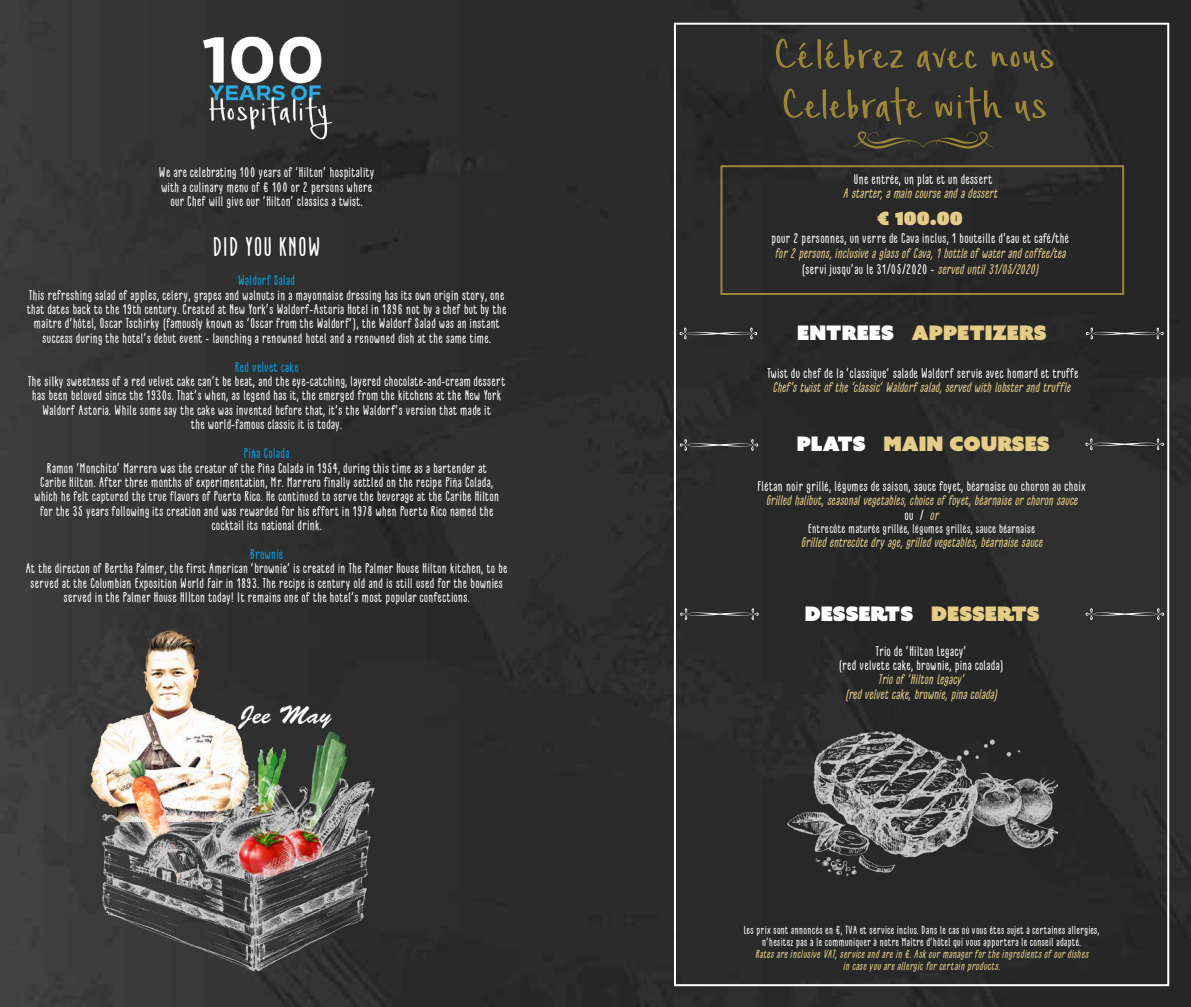
<style>
.page{position:relative;width:1191px;height:1007px;background:#fff}
.page>*{position:absolute;margin:0;border:0;box-sizing:border-box;transform-origin:0 0}
.t1{font:60px/50px "Simple Joys";color:#9c8635}
.t2{font:25px "Brush Script Std";color:#fff}
.t3{font:23px "GLARESOME";color:#fff}
.t4{font:20px "Azo Sans Uber";color:#e5cd87}
.t5{font:20px "Azo Sans Uber";color:#fff}
.t6{font:18.2px "Azo Sans Uber";color:#e5cd87}
.t7{font:12px/14.4px "GLARESOME";color:#fff;text-align:center}
.t8{font:italic 12px/14.4px "GLARESOME";letter-spacing:-.015em;color:#e5cd87;text-align:center}
.t9{font:12px "GLARESOME";color:#009fe3}
.t10{font:12px "GLARESOME";color:#00a4df}
.t11{font:11px "GLARESOME";color:#fff}
.t12{font:10px/12px "GLARESOME";color:#fff;text-align:center}
.t13{font:italic 10px/12px "GLARESOME";color:#e5cd87;text-align:center}
.s1{font-style:normal;color:#fff}
.s2{color:#fff}
.s3{color:#e5cd87}
</style>
<div class="page">
<img style="left:0;top:0;width:1191px;height:1006px">
<img style="left:787px;top:731px;width:270px;height:144px">
<svg style="left:679px;top:327px;width:78px;height:12px"></svg>
<svg style="left:680px;top:439px;width:78px;height:12px"></svg>
<svg style="left:1085px;top:438px;width:78px;height:12px"></svg>
<svg style="left:680px;top:608px;width:78px;height:12px"></svg>
<svg style="left:1085px;top:608px;width:79px;height:12px"></svg>
<svg style="left:1086px;top:327px;width:77px;height:12px"></svg>
<div style="left:720px;top:165px;width:404px;height:130px;border:2px solid #9c8635"></div>
<img style="left:194px;top:20px;width:146px;height:129px">
<img style="left:39px;top:589px;width:249px;height:232px">
<img style="left:99px;top:727px;width:324px;height:260px">
<svg style="left:852px;top:132px;width:141px;height:17px;background:#413d2e"></svg>
<p class="t7" style="left:159px;top:165px;width:217px">We are celebrating 100 years of ‘Hilton’ hospitality with a culinary menu of € 100 or 2 persons where our Chef will give our ‘Hilton’ classics a twist.</p>
<h3 class="t3" style="left:212px;top:233px;width:110px">DID YOU KNOW</h3>
<p class="t10" style="left:238px;top:273px;width:59px">Waldorf Salad</p>
<p class="t7" style="left:27px;top:288px;width:481px">This refreshing salad of apples, celery, grapes and walnuts in a mayonnaise dressing has its own origin story, one that dates back to the 19th century. Created at New York’s Waldorf-Astoria Hotel in 1896 not by a chef but by the maître d’hôtel, Oscar Tschirky (famously known as ‘Oscar from the Waldorf’), the Waldorf Salad was an instant success during the hotel’s debut event - launching a renowned hotel and a renowned dish at the same time.</p>
<p class="t9" style="left:234px;top:359px;width:66px">Red velvet cake</p>
<p class="t7" style="left:28px;top:374px;width:479px">The silky sweetness of a red velvet cake can’t be beat, and the eye-catching, layered chocolate-and-cream dessert has been beloved since the 1930s. That’s when, as legend has it, the emerged from the kitchens at the New York Waldorf Astoria. While some say the cake was invented before that, it’s the Waldorf’s version that made it<br>the world-famous classic it is today.</p>
<p class="t9" style="left:244px;top:446px;width:47px">Piña Colada</p>
<p class="t7" style="left:34px;top:460px;width:466px">Ramon ‘Monchito’ Marrero was the creator of the Piña Colada in 1954, during this time as a bartender at Caribe Hilton. After three months of experimentation, Mr. Marrero finally settled on the recipe Piña Colada, which he felt captured the true flavors of Puerto Rico. He continued to serve the beverage at the Caribe Hilton for the 35 years following its creation and was rewarded for his effort in 1978 when Puerto Rico named the cocktail its national drink.</p>
<p class="t9" style="left:250px;top:547px;width:35px">Brownie</p>
<p class="t7" style="left:25px;top:561px;width:483px">At the directon of Bertha Palmer, the first American ‘brownie’ is created in The Palmer House Hilton kitchen, to be served at the Columbian Exposition World Fair in 1893. The recipe is century old and is still used for the bownies served in the Palmer House HIlton today! It remains one of the hotel’s most popular confections.</p>
<h2 class="t2" style="left:239px;top:700px;width:93px">Jee May</h2>
<h1 class="t1" style="left:774px;top:36px;width:283px">Célébrez avec nous<br>Celebrate with us</h1>
<p class="t7" style="left:853px;top:172px;width:140px">Une entrée, un plat et un dessert</p>
<p class="t8" style="left:842px;top:186px;width:156px">A starter, a main course and a dessert</p>
<h3 class="t6" style="left:877px;top:206px;width:87px">€ 100.00</h3>
<p class="t7" style="left:771px;top:231px;width:299px">pour 2 personnes, un verre de Cava inclus, 1 bouteille d’eau et café/thé</p>
<p class="t8" style="left:774px;top:245px;width:292px;line-height:16.4px">for 2 persons, inclusive a glass of Cava, 1 bottle of water and coffee/tea <span class="s1">(servi jusqu’au le 31/05/2020 -</span> served until 31/05/2020)</p>
<h3 class="t4" style="left:797px;top:319px;width:251px"><span class="s2">ENTREES</span> APPETIZERS</h3>
<p class="t7" style="left:767px;top:366px;width:313px">Twist du chef de la ‘classique’ salade Waldorf servie avec homard et truffe</p>
<p class="t8" style="left:772px;top:380px;width:300px">Chef’s twist of the ‘classic‘ Waldorf salad, served with lobster and truffle</p>
<h3 class="t4" style="left:797px;top:430px;width:254px"><span class="s2">PLATS</span> MAIN COURSES</h3>
<p class="t7" style="left:757px;top:479px;width:330px">Flétan noir grillé, légumes de saison, sauce foyet, béarnaise ou choron au choix</p>
<p class="t8" style="left:765px;top:493px;width:314px">Grilled halibut, seasonal vegetables, choice of foyet, béarnaise or choron sauce <span class="s1">ou /</span> or</p>
<p class="t11" style="left:808px;top:522px;width:229px">Entrecôte maturée grillée, légumes grillés, sauce béarnaise</p>
<p class="t8" style="left:800px;top:535px;width:243px">Grilled entrecôte dry age, grilled vegetables, béarnaise sauce</p>
<h3 class="t5" style="left:804px;top:600px;width:236px">DESSERTS <span class="s3">DESSERTS</span></h3>
<p class="t7" style="left:838px;top:643px;width:167px">Trio de ‘Hilton Legacy’<br>(red velvete cake, brownie, pina colada)</p>
<p class="t8" style="left:844px;top:672px;width:154px">Trio of ‘Hilton Legacy‘<br>(red velvet cake, brownie, pina colada)</p>
<p class="t12" style="left:743px;top:923px;width:358px">Les prix sont annoncés en €, TVA et service inclus. Dans le cas où vous êtes sujet à certaines allergies, n’hesitez pas à le communiquer à notre Maître d’hôtel qui vous apportera le conseil adapté.</p>
<p class="t13" style="left:754px;top:947px;width:335px">Rates are inclusive VAT, service and are in €. Ask our manager for the ingredients of our dishes in case you are allergic for certain products.</p>
</div>
